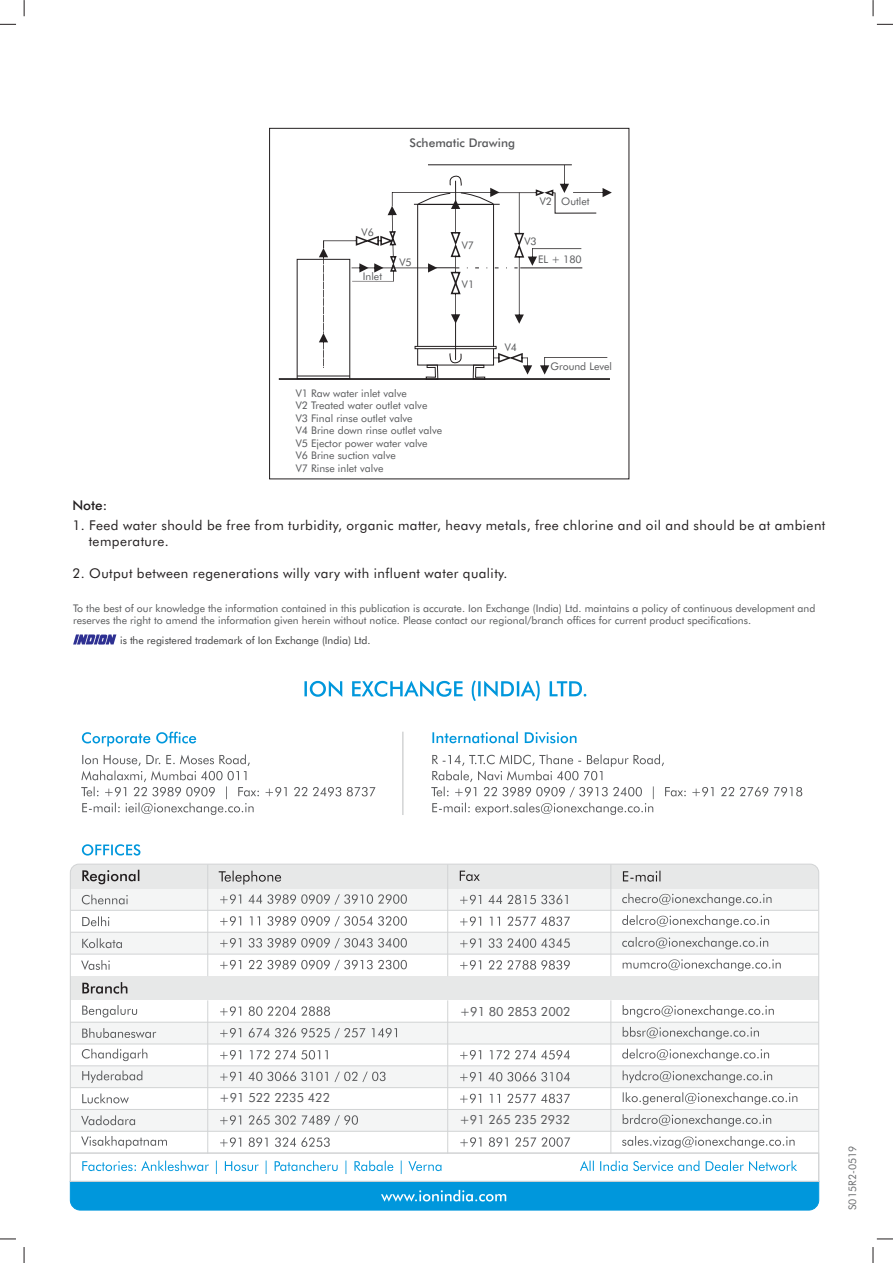
<style>
.page{position:relative;width:893px;height:1263px;background:#fff}
.page>*{position:absolute;margin:0;border:0;box-sizing:border-box;transform-origin:0 0}
.t1{font:13.5px/16.2px "Futura BT";letter-spacing:.03em;color:#231f20}
.t2{font:500 13.5px "Futura BT";color:#231f20}
.t3{font:12.6px "Futura BT";color:#58595b}
.t4{font:500 12px "Futura BT";color:#58595b}
.t5{font:10.5px/12.6px "Futura BT";color:#58595b}
.t6{font:10.5px "Futura BT";color:#404041}
.t7{font:10.5px "Futura BT";color:#6d6f71}
</style>
<div class="page">
<svg style="left:304px;top:680px;width:282px;height:21px"></svg>
<svg style="left:82px;top:844px;width:58px;height:11px"></svg>
<svg style="left:70px;top:863px;width:749px;height:273px"></svg>
<svg style="left:82px;top:894px;width:46px;height:10px"></svg>
<svg style="left:82px;top:916px;width:27px;height:10px"></svg>
<svg style="left:81px;top:960px;width:29px;height:10px"></svg>
<svg style="left:82px;top:938px;width:40px;height:10px"></svg>
<svg style="left:82px;top:1005px;width:55px;height:12px"></svg>
<svg style="left:82px;top:1028px;width:74px;height:10px"></svg>
<svg style="left:82px;top:1070px;width:60px;height:13px"></svg>
<svg style="left:82px;top:1049px;width:65px;height:12px"></svg>
<svg style="left:82px;top:1093px;width:47px;height:10px"></svg>
<svg style="left:81px;top:1115px;width:54px;height:10px"></svg>
<svg style="left:82px;top:982px;width:45px;height:12px"></svg>
<svg style="left:82px;top:870px;width:57px;height:14px"></svg>
<hr style="left:207px;top:864px;width:1px;height:112px;background:#d1d3d4">
<hr style="left:207px;top:1000px;width:1px;height:153px;background:#d1d3d4">
<svg style="left:220px;top:894px;width:187px;height:11px"></svg>
<svg style="left:220px;top:916px;width:187px;height:11px"></svg>
<svg style="left:220px;top:960px;width:187px;height:10px"></svg>
<svg style="left:220px;top:938px;width:187px;height:10px"></svg>
<svg style="left:220px;top:1006px;width:110px;height:10px"></svg>
<svg style="left:220px;top:1028px;width:177px;height:10px"></svg>
<svg style="left:220px;top:1071px;width:165px;height:11px"></svg>
<svg style="left:220px;top:1050px;width:108px;height:10px"></svg>
<svg style="left:220px;top:1115px;width:138px;height:11px"></svg>
<svg style="left:219px;top:871px;width:62px;height:13px"></svg>
<hr style="left:447px;top:864px;width:1px;height:112px;background:#d1d3d4">
<hr style="left:447px;top:1000px;width:1px;height:153px;background:#d1d3d4">
<svg style="left:460px;top:894px;width:108px;height:10px"></svg>
<svg style="left:460px;top:916px;width:110px;height:10px"></svg>
<svg style="left:460px;top:960px;width:110px;height:10px"></svg>
<svg style="left:460px;top:938px;width:110px;height:10px"></svg>
<svg style="left:460px;top:1072px;width:110px;height:10px"></svg>
<svg style="left:460px;top:1050px;width:110px;height:10px"></svg>
<svg style="left:460px;top:1094px;width:110px;height:9px"></svg>
<svg style="left:460px;top:871px;width:20px;height:10px"></svg>
<hr style="left:610px;top:864px;width:1px;height:112px;background:#d1d3d4">
<hr style="left:610px;top:1000px;width:1px;height:153px;background:#d1d3d4">
<svg style="left:622px;top:893px;width:149px;height:13px"></svg>
<svg style="left:622px;top:915px;width:147px;height:12px"></svg>
<svg style="left:623px;top:959px;width:158px;height:12px"></svg>
<svg style="left:622px;top:937px;width:146px;height:12px"></svg>
<svg style="left:623px;top:1005px;width:151px;height:12px"></svg>
<svg style="left:623px;top:1027px;width:136px;height:12px"></svg>
<svg style="left:623px;top:1070px;width:149px;height:13px"></svg>
<svg style="left:622px;top:1049px;width:147px;height:12px"></svg>
<svg style="left:623px;top:1092px;width:174px;height:13px"></svg>
<svg style="left:623px;top:1114px;width:148px;height:12px"></svg>
<svg style="left:623px;top:871px;width:37px;height:11px"></svg>
<hr style="left:402px;top:732px;width:1px;height:83px;background:#bcbec0">
<svg style="left:432px;top:732px;width:144px;height:11px"></svg>
<svg style="left:431px;top:754px;width:371px;height:61px"></svg>
<svg style="left:82px;top:732px;width:114px;height:14px"></svg>
<svg style="left:81px;top:754px;width:294px;height:61px"></svg>
<svg style="left:70px;top:1136px;width:749px;height:75px"></svg>
<svg style="left:24px;top:0;width:1px;height:16px"></svg>
<svg style="left:873px;top:0;width:1px;height:16px"></svg>
<svg style="left:24px;top:1247px;width:1px;height:16px"></svg>
<svg style="left:873px;top:1247px;width:1px;height:16px"></svg>
<svg style="left:0;top:24px;width:16px;height:1px"></svg>
<svg style="left:877px;top:24px;width:16px;height:1px"></svg>
<svg style="left:0;top:1238px;width:16px;height:1px"></svg>
<svg style="left:877px;top:1238px;width:16px;height:1px"></svg>
<hr style="left:428px;top:164px;width:144px;height:1px;background:#231f20">
<hr style="left:279px;top:378px;width:331px;height:2px;background:#231f20">
<svg style="left:319px;top:165px;width:293px;height:215px"></svg>
<hr style="left:520px;top:267px;width:62px;height:1px;background:#231f20">
<div style="left:269px;top:128px;width:360px;height:351px;border:1px solid #231f20"></div>
<hr style="left:297px;top:376px;width:53px;height:1px;background:#231f20">
<svg style="left:73px;top:634px;width:43px;height:10px"></svg>
<p class="t4" style="left:410px;top:138px;width:107px">Schematic Drawing</p>
<p class="t5" style="left:362px;top:227px;width:14px">V6</p>
<p class="t5" style="left:363px;top:271px;width:21px">Inlet</p>
<p class="t5" style="left:399px;top:257px;width:14px">V5</p>
<p class="t5" style="left:462px;top:240px;width:14px">V7</p>
<p class="t5" style="left:462px;top:279px;width:14px">V1</p>
<p class="t5" style="left:540px;top:196px;width:14px">V2</p>
<p class="t5" style="left:561px;top:196px;width:30px">Outlet</p>
<p class="t5" style="left:524px;top:236px;width:14px">V3</p>
<p class="t5" style="left:538px;top:254px;width:45px">EL + 180</p>
<p class="t5" style="left:296px;top:387px;width:148px">V1 Raw water inlet valve<br>V2 Treated water outlet valve<br>V3 Final rinse outlet valve<br>V4 Brine down rinse outlet valve<br>V5 Ejector power water valve<br>V6 Brine suction valve<br>V7 Rinse inlet valve</p>
<p class="t5" style="left:505px;top:342px;width:14px">V4</p>
<p class="t5" style="left:550px;top:361px;width:63px">Ground Level</p>
<p class="t2" style="left:72px;top:500px;width:36px">Note:</p>
<p class="t1" style="left:89px;top:518px;width:738px;text-indent:-16px">1. Feed water should be free from turbidity, organic matter, heavy metals, free chlorine and oil and should be at ambient temperature.</p>
<p class="t1" style="left:72px;top:567px;width:437px">2. Output between regenerations willy vary with influent water quality.</p>
<p class="t5" style="left:73px;top:603px;width:744px;line-height:12.1px">To the best of our knowledge the information contained in this publication is accurate. Ion Exchange (India) Ltd. maintains a policy of continuous development and reserves the right to amend the information given herein without notice. Please contact our regional/branch offices for current product specifications.</p>
<p class="t6" style="left:120px;top:636px;width:252px">is the registered trademark of Ion Exchange (India) Ltd.</p>
<p class="t3" style="left:219px;top:1093px;width:112px">+91 522 2235 422</p>
<p class="t3" style="left:460px;top:1006px;width:112px">+91 80 2853 2002</p>
<p class="t3" style="left:459px;top:1114px;width:112px">+91 265 235 2932</p>
<p class="t7" style="left:848px;top:1210px;width:66px;rotate:-90deg">S015R2-0519</p>
</div>
